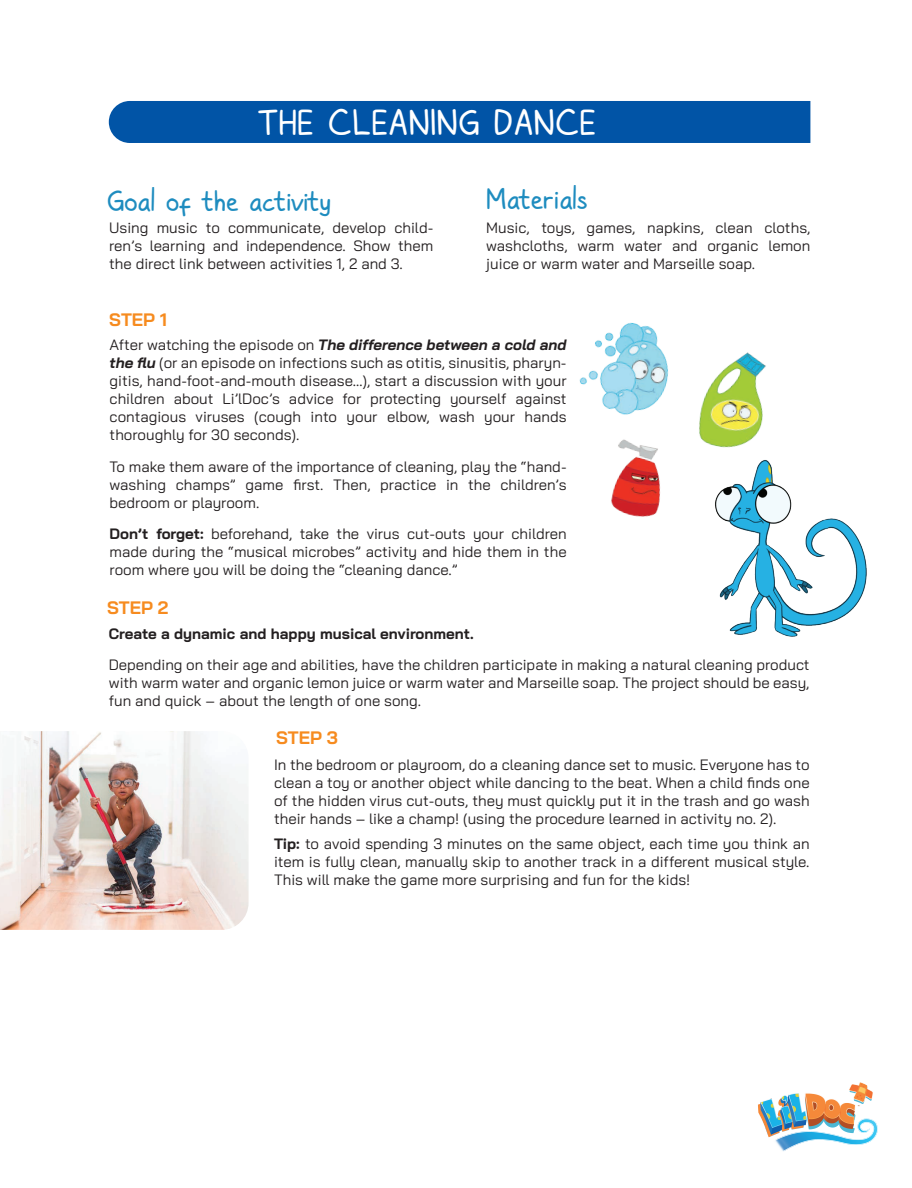
<style>
.page{position:relative;width:912px;height:1188px;background:#fff}
.page>*{position:absolute;margin:0;border:0;box-sizing:border-box;transform-origin:0 0}
.t1{font:33px "sagesans";color:#fff}
.t2{font:27px "sagesans";color:#1e8cbf}
.t3{font:700 18px "Bai Jamjuree";color:#f68b1f}
.t4{font:15px/18px "Bai Jamjuree";color:#231f20;text-align:justify}
.t5{font:700 15px "Bai Jamjuree";color:#231f20}
.s1{font-weight:700;font-style:italic}
.s2{font-weight:700}
</style>
<div class="page">
<div style="left:129px;top:101px;width:681px;height:42px;background:#0154a6"></div>
<img style="left:579px;top:322px;width:187px;height:195px">
<div style="left:109px;top:101px;width:42px;height:42px;background:#0154a6;border-radius:50%"></div>
<img style="left:0;top:731px;width:248px;height:199px">
<img style="left:686px;top:415px;width:181px;height:222px">
<img style="left:758px;top:1082px;width:120px;height:69px">
<h1 class="t1" style="left:257px;top:103px;width:340px">THE CLEANING DANCE</h1>
<h2 class="t2" style="left:107px;top:185px;width:226px">Goal of the activity</h2>
<h2 class="t2" style="left:486px;top:183px;width:103px">Materials</h2>
<p class="t4" style="left:109px;top:219px;width:325px">Using music to communicate, develop child&shy;ren’s learning and independence. Show them the direct link between activities 1, 2 and 3.</p>
<p class="t3" style="left:109px;top:309px;width:59px">STEP 1</p>
<p class="t4" style="left:486px;top:219px;width:325px">Music, toys, games, napkins, clean cloths, washcloths, warm water and organic lemon juice or warm water and Marseille soap.</p>
<p class="t4" style="left:110px;top:336px;width:458px">After watching the episode on <span class="s1">The difference between a cold and the flu</span> (or an episode on infections such as otitis, sinusitis, pharyn&shy;gitis, hand-foot-and-mouth disease…), start a discussion with your children about Li’lDoc’s advice for protecting yourself against contagious viruses (cough into your elbow, wash your hands thoroughly for 30 seconds).</p>
<p class="t4" style="left:110px;top:458px;width:458px">To make them aware of the importance of cleaning, play the “hand&shy;washing champs” game first. Then, practice in the children’s bedroom or playroom.</p>
<p class="t4" style="left:110px;top:525px;width:458px"><span class="s2">Don’t forget:</span> beforehand, take the virus cut-outs your children made during the “musical microbes” activity and hide them in the room where you will be doing the “cleaning dance.”</p>
<p class="t3" style="left:107px;top:597px;width:63px">STEP 2</p>
<p class="t5" style="left:109px;top:625px;width:366px">Create a dynamic and happy musical environment.</p>
<p class="t4" style="left:109px;top:656px;width:702px">Depending on their age and abilities, have the children participate in making a natural cleaning product with warm water and organic lemon juice or warm water and Marseille soap. The project should be easy, fun and quick – about the length of one song.</p>
<p class="t3" style="left:276px;top:728px;width:64px">STEP 3</p>
<p class="t4" style="left:274px;top:755px;width:537px">In the bedroom or playroom, do a cleaning dance set to music. Everyone has to clean a toy or another object while dancing to the beat. When a child finds one of the hidden virus cut-outs, they must quickly put it in the trash and go wash their hands – like a champ! (using the procedure learned in activity no. 2).</p>
<p class="t4" style="left:274px;top:835px;width:537px"><span class="s2">Tip:</span> to avoid spending 3 minutes on the same object, each time you think an item is fully clean, manually skip to another track in a different musical style.<br>This will make the game more surprising and fun for the kids!</p>
</div>
